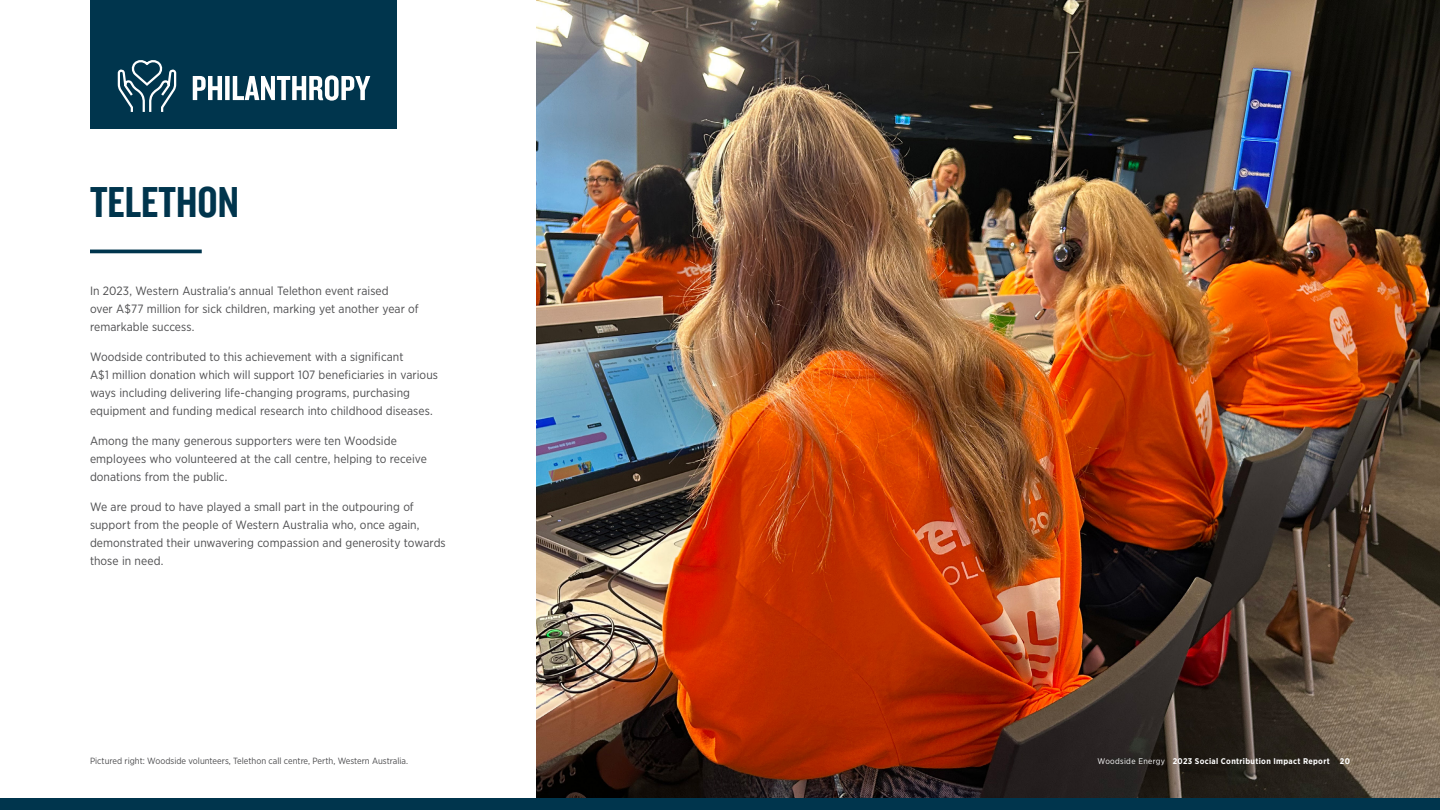
<style>
.page{position:relative;width:1440px;height:810px;background:#fff}
.page>*{position:absolute;margin:0;border:0;box-sizing:border-box;transform-origin:0 0}
.Case_Study_Headings{font:45px "Knockout HTF49 Liteweight";color:#00354d}
.Body-CaseStudies{font:12px/18px "Gotham Narrow";letter-spacing:.005em;color:#4d4d4f}
.Small_Details{font:9px "Gotham Narrow";color:#4d4d4f}
.t1{font:700 8.25px "Gotham Narrow";letter-spacing:.04em;color:#fff}
.s1{font-weight:400}
</style>
<div class="page">
<img style="left:536px;top:0;width:904px;height:799px">
<div style="left:90px;top:0;width:307px;height:129px;background:#00354d"></div>
<svg style="left:193px;top:75px;width:177px;height:26px"></svg>
<svg style="left:117px;top:60px;width:60px;height:52px"></svg>
<div style="left:0;top:799px;width:1440px;height:11px;background:#00354d"></div>
<hr style="left:90px;top:250px;width:112px;height:3px;background:#00354d">
<p class="Case_Study_Headings" style="left:90px;top:180px;width:150px">TELETHON</p>
<p class="Body-CaseStudies" style="left:90px;top:282px;width:330px">In 2023, Western Australia's annual Telethon event raised<br>over A$77 million for sick children, marking yet another year of remarkable success.</p>
<p class="Body-CaseStudies" style="left:90px;top:348px;width:350px">Woodside contributed to this achievement with a significant<br>A$1 million donation which will support 107 beneficiaries in various ways including delivering life-changing programs, purchasing equipment and funding medical research into childhood diseases.</p>
<p class="Body-CaseStudies" style="left:90px;top:432px;width:338px">Among the many generous supporters were ten Woodside employees who volunteered at the call centre, helping to receive donations from the public.</p>
<p class="Body-CaseStudies" style="left:90px;top:498px;width:357px">We are proud to have played a small part in the outpouring of support from the people of Western Australia who, once again, demonstrated their unwavering compassion and generosity towards those in need.</p>
<p class="Small_Details" style="left:90px;top:756px;width:320px">Pictured right: Woodside volunteers, Telethon call centre, Perth, Western Australia.</p>
<p class="t1" style="left:1098px;top:756px;width:254px"><span class="s1">Woodside Energy</span> 2023 Social Contribution Impact Report 20</p>
</div>
